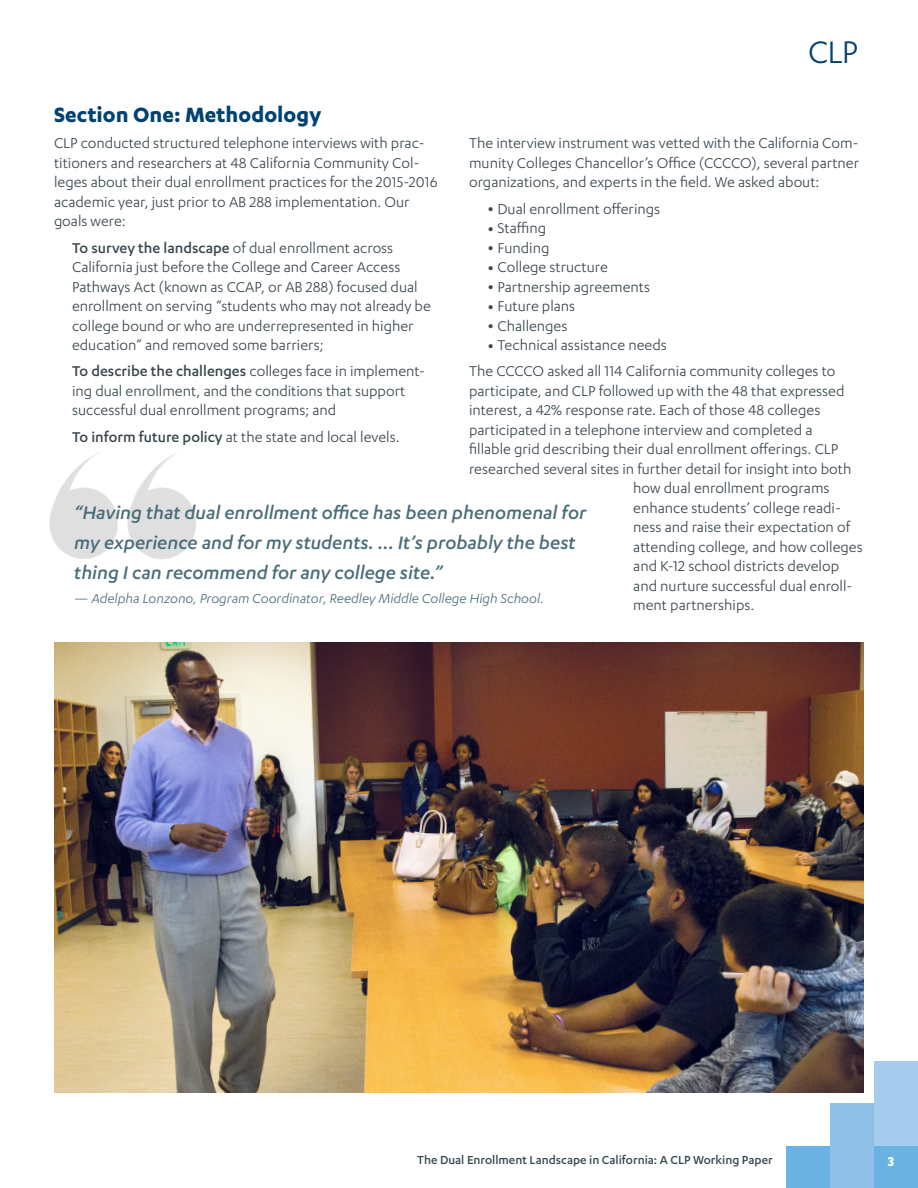
<style>
.page{position:relative;width:918px;height:1188px;background:#fff}
.page>*{position:absolute;margin:0;border:0;box-sizing:border-box;transform-origin:0 0}
.t1{font:36px "Karbon";color:#004270}
.Titles{font:700 24px "Karbon";color:#004270}
.quote_indent{font:italic 500 21px/30px "Karbon";color:#486d79}
.Body{font:16.5px/19.5px "Karbon";color:#39474f}
.quote_indent-2{font:italic 15px "Karbon";color:#486d79}
.t2{font:700 15px "Karbon";color:#fff}
.t3{font:500 13.5px "Karbon";color:#39474f}
.s1{font-weight:500}
.s2{font-size:22.5px}
</style>
<div class="page">
<div style="left:874px;top:1061px;width:44px;height:127px;background:#a5ccec"></div>
<div style="left:786px;top:1146px;width:132px;height:42px;background:#6ab2e2"></div>
<div style="left:830px;top:1103px;width:44px;height:85px;background:#8fc1e8"></div>
<img style="left:49px;top:453px;width:147px;height:106px">
<img style="left:54px;top:642px;width:810px;height:450px">
<h1 class="t1" style="left:808px;top:33px;width:51px">CLP</h1>
<h1 class="Titles" style="left:54px;top:101px;width:269px">Section One: Methodology</h1>
<p class="Body" style="left:54px;top:133px;width:385px">CLP conducted structured telephone interviews with prac&shy;titioners and researchers at 48 California Community Col&shy;leges about their dual enrollment practices for the 2015-2016 academic year, just prior to AB 288 implementation. Our goals were:</p>
<p class="Body" style="left:72px;top:237px;width:360px"><span class="s1">To survey the landscape</span> of dual enrollment across California just before the College and Career Access Pathways Act (known as CCAP, or AB 288) focused dual enrollment on serving “students who may not already be college bound or who are underrepresented in higher education” and removed some barriers;</p>
<p class="Body" style="left:72px;top:361px;width:355px"><span class="s1">To describe the challenges</span> colleges face in implement&shy;ing dual enrollment, and the conditions that support successful dual enrollment programs; and</p>
<p class="Body" style="left:72px;top:426px;width:329px"><span class="s1">To inform future policy</span> at the state and local levels.</p>
<p class="Body" style="left:469px;top:133px;width:392px;text-align:justify">The interview instrument was vetted with the California Com&shy;munity Colleges Chancellor’s Office (CCCCO), several partner organizations, and experts in the field. We asked about:</p>
<p class="Body" style="left:487px;top:198px;width:175px"><span class="s2">•</span> Dual enrollment offerings</p>
<p class="Body" style="left:487px;top:218px;width:61px"><span class="s2">•</span> Staffing</p>
<p class="Body" style="left:487px;top:237px;width:64px"><span class="s2">•</span> Funding</p>
<p class="Body" style="left:487px;top:257px;width:122px"><span class="s2">•</span> College structure</p>
<p class="Body" style="left:487px;top:276px;width:164px"><span class="s2">•</span> Partnership agreements</p>
<p class="Body" style="left:487px;top:296px;width:90px"><span class="s2">•</span> Future plans</p>
<p class="Body" style="left:487px;top:315px;width:82px"><span class="s2">•</span> Challenges</p>
<p class="Body" style="left:487px;top:335px;width:181px"><span class="s2">•</span> Technical assistance needs</p>
<p class="Body" style="left:469px;top:361px;width:368px">The CCCCO asked all 114 California community colleges to</p>
<p class="Body" style="left:469px;top:381px;width:377px">participate, and CLP followed up with the 48 that expressed</p>
<p class="Body" style="left:469px;top:400px;width:353px">interest, a 42% response rate. Each of those 48 colleges</p>
<p class="Body" style="left:469px;top:420px;width:345px">participated in a telephone interview and completed a</p>
<p class="Body" style="left:469px;top:439px;width:371px">fillable grid describing their dual enrollment offerings. CLP</p>
<p class="Body" style="left:469px;top:459px;width:384px">researched several sites in further detail for insight into both</p>
<p class="Body" style="left:633px;top:478px;width:198px">how dual enrollment programs</p>
<p class="Body" style="left:633px;top:498px;width:209px">enhance students’ college readi-</p>
<p class="Body" style="left:633px;top:517px;width:218px">ness and raise their expectation of</p>
<p class="Body" style="left:633px;top:537px;width:231px">attending college, and how colleges</p>
<p class="Body" style="left:633px;top:556px;width:207px">and K-12 school districts develop</p>
<p class="Body" style="left:633px;top:576px;width:221px">and nurture successful dual enroll-</p>
<p class="Body" style="left:633px;top:595px;width:123px">ment partnerships.</p>
<h3 class="quote_indent" style="left:74px;top:497px;width:514px">“Having that dual enrollment office has been phenomenal for my experience and for my students. … It’s probably the best thing I can recommend for any college site.”</h3>
<h3 class="quote_indent-2" style="left:74px;top:590px;width:471px">— Adelpha Lonzono, Program Coordinator, Reedley Middle College High School.</h3>
<p class="t3" style="left:417px;top:1152px;width:357px">The Dual Enrollment Landscape in California: A CLP Working Paper</p>
<p class="t2" style="left:888px;top:1153px;width:8px">3</p>
</div>
